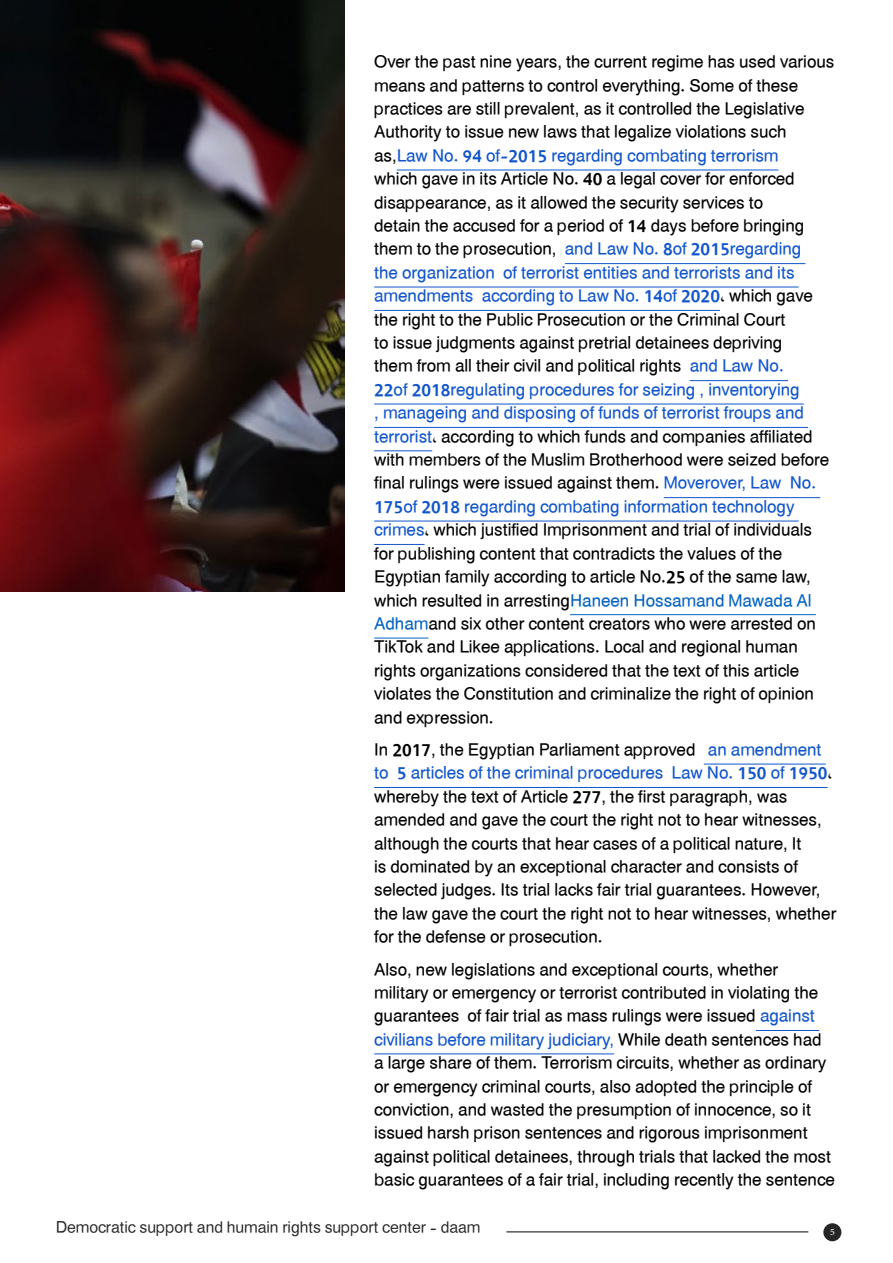
<style>
.page{position:relative;width:893px;height:1263px;background:#fff}
.page>*{position:absolute;margin:0;border:0;box-sizing:border-box;transform-origin:0 0}
.t1{font:19.5px/23.4px "Hacen Liner Screen";color:#000}
.t2{font:300 18px "Hacen Liner Print out";color:#262626}
.t3{font:13.5px "Adobe Arabic";color:#fff}
.s1{color:#15c}
.s2{color:#0563c1}
</style>
<div class="page">
<hr style="left:506px;top:1231px;width:302px;height:1px;background:#000">
<div style="left:823px;top:1223px;width:18px;height:18px;background:#262626;border-radius:50%"></div>
<img style="left:0;top:0;width:344px;height:592px">
<hr style="left:397px;top:169px;width:381px;height:1px;background:#15c">
<hr style="left:565px;top:263px;width:240px;height:1px;background:#15c">
<hr style="left:374px;top:286px;width:425px;height:1px;background:#15c">
<hr style="left:374px;top:310px;width:346px;height:1px;background:#15c">
<hr style="left:690px;top:380px;width:98px;height:1px;background:#15c">
<hr style="left:374px;top:403px;width:430px;height:1px;background:#15c">
<hr style="left:374px;top:427px;width:434px;height:1px;background:#15c">
<hr style="left:374px;top:450px;width:58px;height:1px;background:#15c">
<hr style="left:664px;top:497px;width:156px;height:1px;background:#15c">
<hr style="left:374px;top:520px;width:425px;height:1px;background:#15c">
<hr style="left:374px;top:544px;width:51px;height:1px;background:#15c">
<hr style="left:570px;top:614px;width:246px;height:1px;background:#0563c1">
<hr style="left:374px;top:637px;width:54px;height:1px;background:#0563c1">
<hr style="left:704px;top:763px;width:122px;height:1px;background:#15c">
<hr style="left:374px;top:787px;width:454px;height:1px;background:#15c">
<hr style="left:756px;top:1030px;width:63px;height:1px;background:#15c">
<hr style="left:374px;top:1053px;width:240px;height:1px;background:#15c">
<p class="t1" style="left:374px;top:51px;width:462px">Over the past nine years, the current regime has used various means and patterns to control everything. Some of these practices are still prevalent, as it controlled the Legislative Authority to issue new laws that legalize violations such as,<span class="s1">Law No. 94 of-2015 regarding combating terrorism<br></span>which gave in its Article No. 40 a legal cover for enforced disappearance, as it allowed the security services to<br>detain the accused for a period of 14 days before bringing them to the prosecution, <span class="s1">and Law No. 8of 2015regarding<br>the organization of terrorist entities and terrorists and its amendments according to Law No. 14of 2020</span>، which gave the right to the Public Prosecution or the Criminal Court<br>to issue judgments against pretrial detainees depriving<br>them from all their civil and political rights <span class="s1">and Law No.<br>22of 2018regulating procedures for seizing , inventorying<br>, manageing and disposing of funds of terrorist froups and terrorist</span>، according to which funds and companies affiliated with members of the Muslim Brotherhood were seized before final rulings were issued against them. <span class="s1">Moverover, Law No.<br>175of 2018 regarding combating information technology crimes</span>، which justified Imprisonment and trial of individuals for publishing content that contradicts the values of the Egyptian family according to article No.25 of the same law, which resulted in arresting<span class="s2">Haneen Hossamand Mawada Al Adham</span>and six other content creators who were arrested on TikTok and Likee applications. Local and regional human rights organizations considered that the text of this article violates the Constitution and criminalize the right of opinion and expression.</p>
<p class="t1" style="left:374px;top:739px;width:464px">In 2017, the Egyptian Parliament approved <span class="s1">an amendment to 5 articles of the criminal procedures Law No. 150 of 1950</span>، whereby the text of Article 277, the first paragraph, was amended and gave the court the right not to hear witnesses, although the courts that hear cases of a political nature, It<br>is dominated by an exceptional character and consists of selected judges. Its trial lacks fair trial guarantees. However, the law gave the court the right not to hear witnesses, whether for the defense or prosecution.</p>
<p class="t1" style="left:374px;top:959px;width:462px">Also, new legislations and exceptional courts, whether military or emergency or terrorist contributed in violating the guarantees of fair trial as mass rulings were issued <span class="s1">against civilians before military judiciary,</span> While death sentences had a large share of them. Terrorism circuits, whether as ordinary or emergency criminal courts, also adopted the principle of conviction, and wasted the presumption of innocence, so it issued harsh prison sentences and rigorous imprisonment against political detainees, through trials that lacked the most basic guarantees of a fair trial, including recently the sentence</p>
<p class="t2" style="left:56px;top:1215px;width:426px">Democratic support and humain rights support center - daam</p>
<p class="t3" style="left:830px;top:1222px;width:6px">5</p>
</div>
